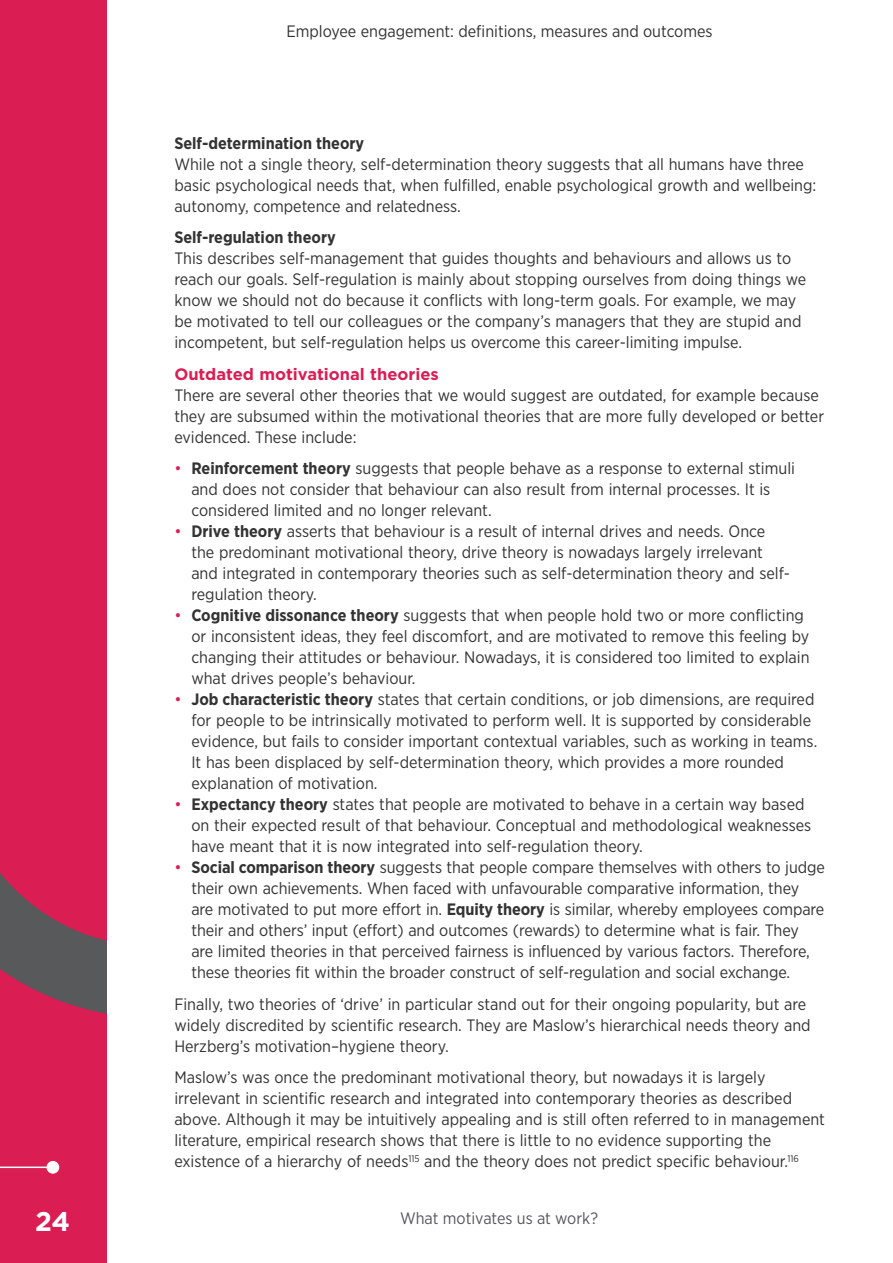
<style>
.page{position:relative;width:893px;height:1263px;background:#fff}
.page>*{position:absolute;margin:0;border:0;box-sizing:border-box;transform-origin:0 0}
.t1{font:700 27px "Gotham";color:#fff}
.B_body{font:16.5px/21px "Gotham Narrow";color:#333}
.B_bullets{font:16.5px/21px "Gotham Narrow";color:#333}
.B_bullets_last{font:16.5px/21px "Gotham Narrow";letter-spacing:-.005em;color:#333}
.Subhead_2{font:700 16.5px "Gotham Narrow";color:#333}
.Subhead_1{font:700 16.5px "Gotham";color:#da1d52}
.t2{font:16.5px "Gotham Narrow";color:#58595b}
.s1{color:#da1d52}
.s2{font-weight:700}
</style>
<div class="page">
<div style="left:0;top:0;width:106px;height:1263px;background:#da1d52"></div>
<svg style="left:0;top:872px;width:106px;height:142px"></svg>
<hr style="left:0;top:1166px;width:53px;height:2px;background:#fff">
<div style="left:47px;top:1161px;width:12px;height:13px;background:#fff;border-radius:50%"></div>
<h1 class="t1" style="left:35px;top:1204px;width:37px">24</h1>
<p class="B_bullets_last" style="left:286px;top:20px;width:428px">Employee engagement: definitions, measures and outcomes</p>
<h2 class="Subhead_2" style="left:174px;top:132px;width:191px">Self-determination theory</h2>
<p class="B_body" style="left:174px;top:153px;width:644px">While not a single theory, self-determination theory suggests that all humans have three basic psychological needs that, when fulfilled, enable psychological growth and wellbeing: autonomy, competence and relatedness.</p>
<h2 class="Subhead_2" style="left:174px;top:227px;width:163px">Self-regulation theory</h2>
<p class="B_body" style="left:174px;top:247px;width:633px">This describes self-management that guides thoughts and behaviours and allows us to reach our goals. Self-regulation is mainly about stopping ourselves from doing things we know we should not do because it conflicts with long-term goals. For example, we may be motivated to tell our colleagues or the company’s managers that they are stupid and incompetent, but self-regulation helps us overcome this career-limiting impulse.</p>
<h1 class="Subhead_1" style="left:174px;top:363px;width:266px">Outdated motivational theories</h1>
<p class="B_body" style="left:174px;top:384px;width:651px">There are several other theories that we would suggest are outdated, for example because they are subsumed within the motivational theories that are more fully developed or better evidenced. These include:</p>
<p class="B_bullets" style="left:191px;top:457px;width:605px;text-indent:-17px"><span class="s1">•</span> <span class="s2">Reinforcement theory</span> suggests that people behave as a response to external stimuli and does not consider that behaviour can also result from internal processes. It is considered limited and no longer relevant.</p>
<p class="B_bullets" style="left:191px;top:520px;width:600px;text-indent:-17px"><span class="s1">•</span> <span class="s2">Drive theory</span> asserts that behaviour is a result of internal drives and needs. Once the predominant motivational theory, drive theory is nowadays largely irrelevant and integrated in contemporary theories such as self-determination theory and self&shy;regulation theory.</p>
<p class="B_bullets" style="left:191px;top:604px;width:620px;text-indent:-17px"><span class="s1">•</span> <span class="s2">Cognitive dissonance theory</span> suggests that when people hold two or more conflicting or inconsistent ideas, they feel discomfort, and are motivated to remove this feeling by changing their attitudes or behaviour. Nowadays, it is considered too limited to explain what drives people’s behaviour.</p>
<p class="B_bullets" style="left:191px;top:688px;width:627px;text-indent:-17px"><span class="s1">•</span> <span class="s2">Job characteristic theory</span> states that certain conditions, or job dimensions, are required for people to be intrinsically motivated to perform well. It is supported by considerable evidence, but fails to consider important contextual variables, such as working in teams.<br>It has been displaced by self-determination theory, which provides a more rounded explanation of motivation.</p>
<p class="B_bullets" style="left:191px;top:793px;width:621px;text-indent:-17px"><span class="s1">•</span> <span class="s2">Expectancy theory</span> states that people are motivated to behave in a certain way based on their expected result of that behaviour. Conceptual and methodological weaknesses have meant that it is now integrated into self-regulation theory.</p>
<p class="B_bullets_last" style="left:191px;top:856px;width:635px;text-indent:-17px"><span class="s1">•</span> <span class="s2">Social comparison theory</span> suggests that people compare themselves with others to judge their own achievements. When faced with unfavourable comparative information, they are motivated to put more effort in. <span class="s2">Equity theory</span> is similar, whereby employees compare their and others’ input (effort) and outcomes (rewards) to determine what is fair. They are limited theories in that perceived fairness is influenced by various factors. Therefore, these theories fit within the broader construct of self-regulation and social exchange.</p>
<p class="B_body" style="left:174px;top:993px;width:638px">Finally, two theories of ‘drive’ in particular stand out for their ongoing popularity, but are widely discredited by scientific research. They are Maslow’s hierarchical needs theory and<br>Herzberg’s motivation–hygiene theory.</p>
<p class="B_body" style="left:174px;top:1066px;width:652px">Maslow’s was once the predominant motivational theory, but nowadays it is largely irrelevant in scientific research and integrated into contemporary theories as described above. Although it may be intuitively appealing and is still often referred to in management literature, empirical research shows that there is little to no evidence supporting the existence of a hierarchy of needs<sup>115</sup> and the theory does not predict specific behaviour.<sup>116</sup></p>
<p class="t2" style="left:400px;top:1208px;width:199px">What motivates us at work?</p>
</div>
